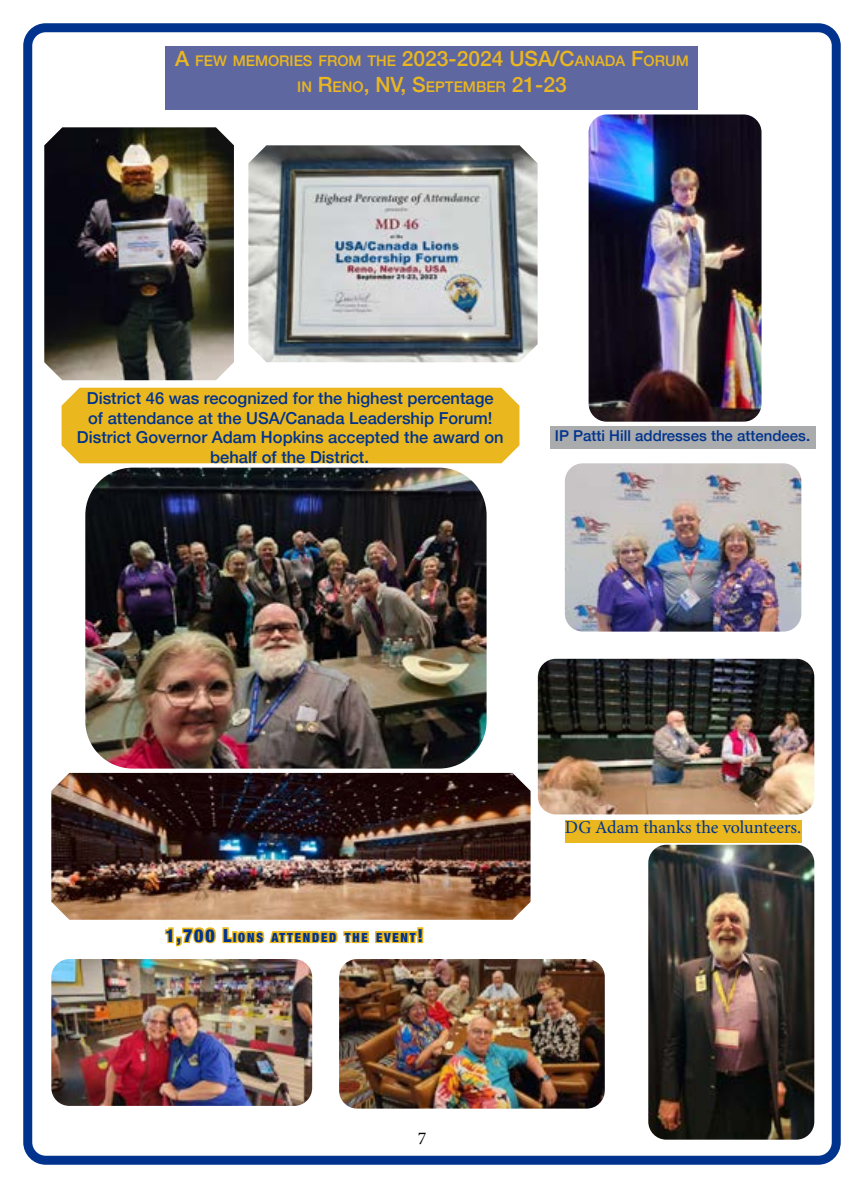
<style>
.page{position:relative;width:864px;height:1188px;background:#fff}
.page>*{position:absolute;margin:0;border:0;box-sizing:border-box;transform-origin:0 0}
.t1{font:18px "Minion Pro";letter-spacing:-.005em;color:#00338e}
.t2{font:18px "Minion Pro";color:#000}
.t3{font:500 16.5px/19.8px "Helvetica Neue";color:#00338e;text-align:center}
.t4{font:500 15px "Helvetica Neue";color:#00338e}
.t5{font:500 14.7px/25.2px "Helvetica Neue";color:#eab71f;text-align:center}
.t6{font:900 condensed 12.6px "Helvetica Neue";letter-spacing:.145em;color:#00338e}
.s1{font-size:21px}
.s2{font-size:18px;color:#eab71f}
.s3{color:#eab71f}
</style>
<div class="page">
<div style="left:23px;top:23px;width:818px;height:1142px;border:9px solid #00338e;border-radius:18px"></div>
<div style="left:166px;top:46px;width:532px;height:64px;background:#5f67a1"></div>
<div style="left:62px;top:388px;width:457px;height:75px;background:#eab71f"></div>
<img style="left:44px;top:127px;width:190px;height:253px">
<img style="left:248px;top:145px;width:290px;height:217px">
<img style="left:589px;top:114px;width:173px;height:308px">
<div style="left:550px;top:427px;width:265px;height:22px;background:#a9abac"></div>
<img style="left:85px;top:468px;width:402px;height:301px">
<img style="left:648px;top:845px;width:166px;height:295px">
<img style="left:565px;top:463px;width:236px;height:169px">
<img style="left:51px;top:773px;width:480px;height:147px">
<img style="left:538px;top:659px;width:276px;height:155px">
<div style="left:565px;top:820px;width:236px;height:22px;background:#eab71f"></div>
<img style="left:51px;top:959px;width:261px;height:147px">
<img style="left:339px;top:959px;width:266px;height:150px">
<p class="t5" style="left:175px;top:47px;width:515px"><span class="s1">A</span> FEW MEMORIES FROM THE <span class="s1">2023-2024 USA/C</span>ANADA <span class="s1">F</span>ORUM<br>IN <span class="s1">R</span>ENO<span class="s1">, NV, S</span>EPTEMBER <span class="s1">21-23</span></p>
<p class="t3" style="left:77px;top:387px;width:428px">District 46 was recognized for the highest percentage<br>of attendance at the USA/Canada Leadership Forum!<br>District Governor Adam Hopkins accepted the award on behalf of the District.</p>
<p class="t4" style="left:555px;top:424px;width:257px">IP Patti Hill addresses the attendees.</p>
<p class="t6" style="left:166px;top:927px;width:259px"><span class="s2">1,700 L</span>IONS ATTENDED <span class="s3">THE</span> EVENT<span class="s2">!</span></p>
<p class="t2" style="left:418px;top:1126px;width:10px">7</p>
<p class="t1" style="left:565px;top:815px;width:238px">DG Adam thanks the volunteers.</p>
</div>
